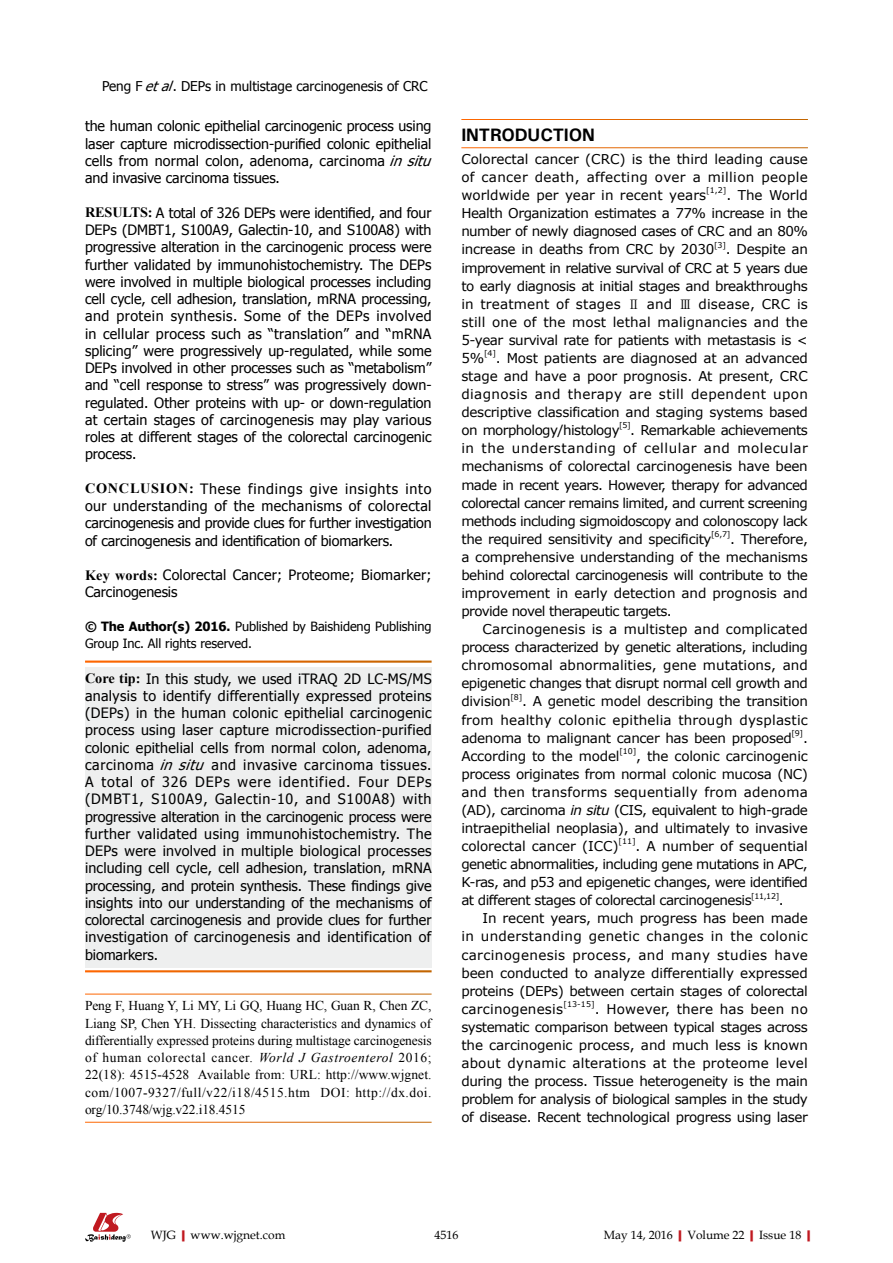
<style>
.page{position:relative;width:893px;height:1263px;background:#fff}
.page>*{position:absolute;margin:0;border:0;box-sizing:border-box;transform-origin:0 0}
.t1{font:700 18px "Univers";letter-spacing:-.01em;color:#000}
.t2{font:14.25px/17.2px "Tahoma";letter-spacing:-.005em;color:#000;text-align:justify}
.t3{font:13.5px/18px "Verdana";letter-spacing:-.02em;color:#000;text-align:justify}
.t4{font:13.5px/17.2px "Times New Roman";letter-spacing:.035em;color:#000;text-align:justify}
.t5{font:13.5px "Verdana";letter-spacing:-.04em;color:#000}
.t6{font:13.5px "Verdana";letter-spacing:.005em;color:#000}
.t7{font:13.5px "Tahoma";color:#000}
.t8{font:13.5px "Verdana";letter-spacing:.02em;color:#000}
.t9{font:13.5px "Verdana";letter-spacing:.025em;color:#000}
.t10{font:13.5px "Verdana";letter-spacing:-.045em;color:#000}
.t11{font:13.5px "Verdana";letter-spacing:.015em;color:#000}
.t12{font:12.75px/17.2px "Tahoma";letter-spacing:-.005em;color:#000}
.t13{font:12px "Book Antiqua";color:#000}
.t14{font:7.8px "Verdana";letter-spacing:-.01em;color:#000}
.s1{font-style:italic}
.s2{font-family:"Times New Roman";font-weight:700}
.s3{font-weight:700}
.s4{font-family:"Koz Min Pro";font-size:12.75px}
.s5{font-weight:700;color:#c01920}
</style>
<div class="page">
<svg style="left:85px;top:1213px;width:46px;height:29px"></svg>
<div style="left:85px;top:666px;width:347px;height:301px;background:#eeefef"></div>
<p class="t7" style="left:102px;top:77px;width:327px">Peng F <span class="s1">etal</span>. DEPs in multistage carcinogenesis of CRC</p>
<p class="t2" style="left:85px;top:117px;width:353px;text-align:left">the human colonic epithelial carcinogenic process using laser capture microdissection-purified colonic epithelial cells from normal colon, adenoma, carcinoma <span class="s1">insitu </span>and invasive carcinoma tissues.</p>
<p class="t2" style="left:85px;top:203px;width:348px"><span class="s2">RESULTS:</span> A total of 326 DEPs were identified, and four DEPs (DMBT1, S100A9, Galectin-10, and S100A8) with progressive alteration in the carcinogenic process were further validated by immunohistochemistry. The DEPs were involved in multiple biological processes including cell cycle, cell adhesion, translation, mRNA processing, and protein synthesis. Some of the DEPs involved in cellular process such as “translation” and “mRNA splicing” were progressively up-regulated, while some DEPs involved in other processes such as “metabolism” and “cell response to stress” was progressively down&shy;regulated. Other proteins with up- or down-regulation at certain stages of carcinogenesis may play various roles at different stages of the colorectal carcinogenic process.</p>
<p class="t2" style="left:85px;top:479px;width:348px"><span class="s2">CONCLUSION:</span> These findings give insights into our understanding of the mechanisms of colorectal carcinogenesis and provide clues for further investigation of carcinogenesis and identification of biomarkers.</p>
<p class="t2" style="left:85px;top:565px;width:348px"><span class="s2">Key words:</span> Colorectal Cancer; Proteome; Biomarker;<br>Carcinogenesis</p>
<p class="t12" style="left:85px;top:617px;width:348px"><span class="s3">© The Author(s) 2016.</span> Published by Baishideng Publishing<br>Group Inc. All rights reserved.</p>
<p class="t2" style="left:85px;top:669px;width:348px"><span class="s2">Core tip:</span> In this study, we used iTRAQ 2D LC-MS/MS analysis to identify differentially expressed proteins (DEPs) in the human colonic epithelial carcinogenic process using laser capture microdissection-purified colonic epithelial cells from normal colon, adenoma, carcinoma <span class="s1">insitu</span> and invasive carcinoma tissues.<br>A total of 326 DEPs were identified. Four DEPs (DMBT1, S100A9, Galectin-10, and S100A8) with progressive alteration in the carcinogenic process were further validated using immunohistochemistry. The DEPs were involved in multiple biological processes including cell cycle, cell adhesion, translation, mRNA processing, and protein synthesis. These findings give insights into our understanding of the mechanisms of colorectal carcinogenesis and provide clues for further investigation of carcinogenesis and identification of biomarkers.</p>
<p class="t4" style="left:85px;top:997px;width:348px">Peng F, Huang Y, Li MY, Li GQ, Huang HC, Guan R, Chen ZC, Liang SP, Chen YH. Dissecting characteristics and dynamics of differentially expressed proteins during multistage carcinogenesis of human colorectal cancer. <span class="s1">World J Gastroenterol</span> 2016; 22(18): 4515-4528 Available from: URL: http://www.wjgnet. com/1007-9327/full/v22/i18/4515.htm DOI: http://dx.doi. org/10.3748/wjg.v22.i18.4515</p>
<p class="t1" style="left:461px;top:123px;width:135px">INTRODUCTION</p>
<p class="t3" style="left:461px;top:150px;width:348px">Colorectal cancer (CRC) is the third leading cause of cancer death, affecting over a million people worldwide per year in recent years</p>
<p class="t14" style="left:706px;top:186px;width:22px">[1,2]</p>
<p class="t3" style="left:461px;top:186px;width:348px;text-indent:265px">. The World Health Organization estimates a 77% increase in the number of newly diagnosed cases of CRC and an 80% increase in deaths from CRC by 2030</p>
<p class="t14" style="left:714px;top:240px;width:13px">[3]</p>
<p class="t3" style="left:461px;top:240px;width:348px;text-indent:264px">. Despite an improvement in relative survival of CRC at 5 years due to early diagnosis at initial stages and breakthroughs in treatment of stages <span class="s4">Ⅱ</span> and <span class="s4">Ⅲ</span> disease, CRC is still one of the most lethal malignancies and the 5-year survival rate for patients with metastasis is &lt; 5%</p>
<p class="t14" style="left:484px;top:348px;width:13px">[4]</p>
<p class="t3" style="left:461px;top:348px;width:348px;text-indent:35px">. Most patients are diagnosed at an advanced stage and have a poor prognosis. At present, CRC diagnosis and therapy are still dependent upon descriptive classification and staging systems based on morphology/histology</p>
<p class="t14" style="left:619px;top:421px;width:13px">[5]</p>
<p class="t3" style="left:461px;top:421px;width:348px;text-indent:169px">. Remarkable achievements in the understanding of cellular and molecular mechanisms of colorectal carcinogenesis have been made in recent years. However, therapy for advanced colorectal cancer remains limited, and current screening methods including sigmoidoscopy and colonoscopy lack the required sensitivity and specificity</p>
<p class="t14" style="left:711px;top:529px;width:21px">[6,7]</p>
<p class="t3" style="left:730px;top:529px;width:79px">. Therefore,</p>
<p class="t3" style="left:461px;top:547px;width:348px">a comprehensive understanding of the mechanisms</p>
<p class="t5" style="left:461px;top:566px;width:348px">behind colorectal carcinogenesis will contribute to the</p>
<p class="t3" style="left:461px;top:584px;width:348px">improvement in early detection and prognosis and</p>
<p class="t10" style="left:461px;top:602px;width:212px">provide novel therapeutic targets.</p>
<p class="t6" style="left:483px;top:621px;width:327px">Carcinogenesis is a multistep and complicated</p>
<p class="t5" style="left:461px;top:639px;width:348px">process characterized by genetic alterations, including</p>
<p class="t6" style="left:461px;top:657px;width:348px">chromosomal abnormalities, gene mutations, and</p>
<p class="t5" style="left:461px;top:675px;width:348px">epigenetic changes that disrupt normal cell growth and</p>
<p class="t3" style="left:461px;top:692px;width:51px">division</p>
<p class="t14" style="left:510px;top:692px;width:13px">[8]</p>
<p class="t3" style="left:461px;top:692px;width:348px;text-indent:61px">. A genetic model describing the transition from healthy colonic epithelia through dysplastic adenoma to malignant cancer has been proposed</p>
<p class="t14" style="left:791px;top:728px;width:13px">[9]</p>
<p class="t3" style="left:803px;top:728px;width:6px">.</p>
<p class="t3" style="left:461px;top:746px;width:160px">According to the model</p>
<p class="t14" style="left:619px;top:746px;width:18px">[10]</p>
<p class="t3" style="left:461px;top:746px;width:348px;text-indent:175px">, the colonic carcinogenic process originates from normal colonic mucosa (NC) and then transforms sequentially from adenoma (AD), carcinoma <span class="s1">in situ</span> (CIS, equivalent to high-grade intraepithelial neoplasia), and ultimately to invasive colorectal cancer (ICC)</p>
<p class="t14" style="left:619px;top:836px;width:19px">[11]</p>
<p class="t3" style="left:461px;top:837px;width:348px;text-indent:174px">. A number of sequential genetic abnormalities, including gene mutations in APC, K-ras, and p53 and epigenetic changes, were identified at different stages of colorectal carcinogenesis</p>
<p class="t14" style="left:751px;top:891px;width:30px">[11,12]</p>
<p class="t3" style="left:779px;top:891px;width:6px">.</p>
<p class="t3" style="left:483px;top:909px;width:327px">In recent years, much progress has been made</p>
<p class="t8" style="left:461px;top:928px;width:348px">in understanding genetic changes in the colonic</p>
<p class="t9" style="left:461px;top:946px;width:348px">carcinogenesis process, and many studies have</p>
<p class="t3" style="left:461px;top:963px;width:348px">been conducted to analyze differentially expressed</p>
<p class="t3" style="left:461px;top:981px;width:348px">proteins (DEPs) between certain stages of colorectal</p>
<p class="t11" style="left:461px;top:1000px;width:103px">carcinogenesis</p>
<p class="t14" style="left:563px;top:999px;width:33px">[13-15]</p>
<p class="t3" style="left:461px;top:999px;width:348px;text-indent:133px">. However, there has been no systematic comparison between typical stages across the carcinogenic process, and much less is known about dynamic alterations at the proteome level during the process. Tissue heterogeneity is the main problem for analysis of biological samples in the study of disease. Recent technological progress using laser</p>
<p class="t13" style="left:151px;top:1226px;width:136px">WJG<span class="s5">|</span>www.wjgnet.com</p>
<p class="t13" style="left:434px;top:1226px;width:25px">4516</p>
<p class="t13" style="left:604px;top:1226px;width:214px">May 14, 2016<span class="s5">|</span>Volume 22<span class="s5">|</span>Issue 18<span class="s5">|</span></p>
</div>
